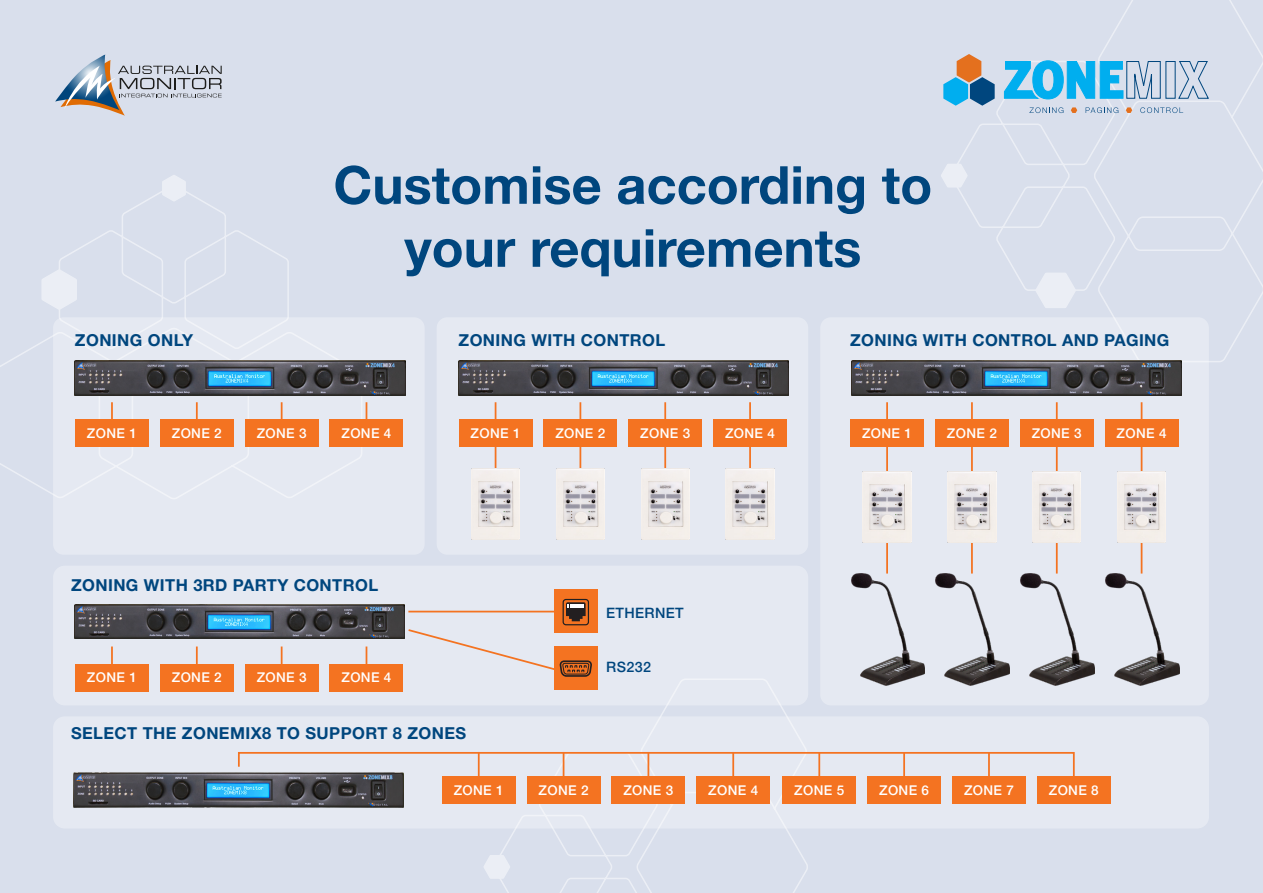
<style>
.page{position:relative;width:1263px;height:893px;background:#d9dfec}
.page>*{position:absolute;margin:0;border:0;box-sizing:border-box;transform-origin:0 0}
.t1{font:700 52.5px/63px "Helvetica Neue LT Pro";color:#00467e;text-align:center}
.t2{font:700 16.5px "Helvetica Neue LT Pro";letter-spacing:.025em;color:#00467e}
.t3{font:500 14.4px "Helvetica Neue LT Pro";letter-spacing:.025em;color:#00467e}
.t4{font:500 13.5px "Helvetica Neue LT Pro";letter-spacing:.025em;color:#fff}
</style>
<div class="page">
<svg style="left:0;top:192px;width:289px;height:303px"></svg>
<svg style="left:41px;top:268px;width:37px;height:43px"></svg>
<svg style="left:161px;top:175px;width:26px;height:28px"></svg>
<svg style="left:55px;top:55px;width:167px;height:61px"></svg>
<svg style="left:957px;top:0;width:306px;height:362px"></svg>
<svg style="left:941px;top:163px;width:28px;height:25px"></svg>
<svg style="left:1003px;top:60px;width:260px;height:249px"></svg>
<svg style="left:943px;top:54px;width:52px;height:52px"></svg>
<div style="left:53px;top:566px;width:755px;height:139px;background:#e5e9f2;border-radius:12px"></div>
<div style="left:53px;top:716px;width:1156px;height:112px;background:#e5e9f2;border-radius:12px"></div>
<div style="left:554px;top:647px;width:43px;height:43px;background:#f47321"></div>
<div style="left:554px;top:589px;width:43px;height:44px;background:#f47321"></div>
<div style="left:563px;top:599px;width:26px;height:26px;border:1px solid #231f20;border-radius:3px"></div>
<svg style="left:566px;top:602px;width:20px;height:19px"></svg>
<div style="left:53px;top:317px;width:372px;height:238px;background:#e5e9f2;border-radius:11px"></div>
<div style="left:75px;top:420px;width:74px;height:27px;background:#f47321"></div>
<div style="left:160px;top:420px;width:74px;height:27px;background:#f47321"></div>
<div style="left:245px;top:420px;width:74px;height:27px;background:#f47321"></div>
<div style="left:329px;top:420px;width:74px;height:27px;background:#f47321"></div>
<div style="left:1037px;top:777px;width:74px;height:27px;background:#f47321"></div>
<div style="left:75px;top:664px;width:74px;height:27px;background:#f47321"></div>
<div style="left:160px;top:664px;width:74px;height:27px;background:#f47321"></div>
<div style="left:245px;top:664px;width:74px;height:27px;background:#f47321"></div>
<div style="left:329px;top:664px;width:74px;height:27px;background:#f47321"></div>
<hr style="left:111px;top:402px;width:2px;height:22px;background:#f47321">
<hr style="left:111px;top:646px;width:2px;height:23px;background:#f47321">
<hr style="left:196px;top:402px;width:2px;height:22px;background:#f47321">
<hr style="left:196px;top:646px;width:2px;height:23px;background:#f47321">
<hr style="left:281px;top:402px;width:2px;height:22px;background:#f47321">
<hr style="left:281px;top:646px;width:2px;height:23px;background:#f47321">
<svg style="left:366px;top:402px;width:1px;height:18px"></svg>
<svg style="left:366px;top:646px;width:1px;height:18px"></svg>
<hr style="left:408px;top:611px;width:147px;height:1px;background:#f47321">
<div style="left:437px;top:317px;width:371px;height:238px;background:#e5e9f2;border-radius:11px"></div>
<hr style="left:495px;top:402px;width:1px;height:71px;background:#f47321">
<hr style="left:579px;top:402px;width:2px;height:71px;background:#f47321">
<hr style="left:664px;top:402px;width:2px;height:71px;background:#f47321">
<hr style="left:749px;top:402px;width:2px;height:71px;background:#f47321">
<div style="left:459px;top:420px;width:73px;height:27px;background:#f47321"></div>
<div style="left:543px;top:420px;width:74px;height:27px;background:#f47321"></div>
<div style="left:628px;top:420px;width:74px;height:27px;background:#f47321"></div>
<div style="left:713px;top:420px;width:74px;height:27px;background:#f47321"></div>
<div style="left:820px;top:317px;width:389px;height:388px;background:#e5e9f2;border-radius:11px"></div>
<hr style="left:886px;top:402px;width:2px;height:172px;background:#f47321">
<hr style="left:971px;top:402px;width:2px;height:172px;background:#f47321">
<hr style="left:1056px;top:402px;width:2px;height:172px;background:#f47321">
<hr style="left:1141px;top:402px;width:1px;height:172px;background:#f47321">
<div style="left:850px;top:420px;width:74px;height:27px;background:#f47321"></div>
<div style="left:935px;top:420px;width:74px;height:27px;background:#f47321"></div>
<div style="left:1020px;top:420px;width:74px;height:27px;background:#f47321"></div>
<div style="left:1104px;top:420px;width:74px;height:27px;background:#f47321"></div>
<svg style="left:238px;top:751px;width:837px;height:142px"></svg>
<svg style="left:408px;top:629px;width:184px;height:48px"></svg>
<img style="left:471px;top:468px;width:49px;height:72px">
<img style="left:556px;top:468px;width:48px;height:72px">
<img style="left:641px;top:468px;width:48px;height:72px">
<img style="left:726px;top:468px;width:48px;height:72px">
<img style="left:863px;top:471px;width:48px;height:72px">
<img style="left:948px;top:471px;width:48px;height:72px">
<img style="left:1033px;top:471px;width:48px;height:72px">
<img style="left:1117px;top:471px;width:49px;height:72px">
<img style="left:851px;top:574px;width:74px;height:111px">
<img style="left:936px;top:574px;width:74px;height:111px">
<img style="left:1021px;top:574px;width:74px;height:111px">
<img style="left:1105px;top:574px;width:74px;height:111px">
<img style="left:74px;top:772px;width:330px;height:36px">
<img style="left:75px;top:361px;width:330px;height:34px">
<img style="left:459px;top:361px;width:330px;height:34px">
<img style="left:851px;top:361px;width:330px;height:34px">
<img style="left:74px;top:604px;width:330px;height:35px">
<p class="t2" style="left:75px;top:329px;width:120px">ZONING ONLY</p>
<p class="t1" style="left:333px;top:152px;width:600px">Customise according to your requirements</p>
<p class="t2" style="left:459px;top:329px;width:208px">ZONING WITH CONTROL</p>
<p class="t2" style="left:850px;top:329px;width:321px">ZONING WITH CONTROL AND PAGING</p>
<p class="t4" style="left:87px;top:425px;width:51px">ZONE 1</p>
<p class="t4" style="left:172px;top:425px;width:51px">ZONE 2</p>
<p class="t4" style="left:257px;top:425px;width:51px">ZONE 3</p>
<p class="t4" style="left:341px;top:425px;width:51px">ZONE 4</p>
<p class="t4" style="left:471px;top:425px;width:51px">ZONE 1</p>
<p class="t4" style="left:555px;top:425px;width:51px">ZONE 2</p>
<p class="t4" style="left:640px;top:425px;width:51px">ZONE 3</p>
<p class="t4" style="left:725px;top:425px;width:51px">ZONE 4</p>
<p class="t4" style="left:862px;top:425px;width:51px">ZONE 1</p>
<p class="t4" style="left:947px;top:425px;width:51px">ZONE 2</p>
<p class="t4" style="left:1032px;top:425px;width:51px">ZONE 3</p>
<p class="t4" style="left:1116px;top:425px;width:51px">ZONE 4</p>
<p class="t2" style="left:71px;top:575px;width:309px">ZONING WITH 3RD PARTY CONTROL</p>
<p class="t4" style="left:87px;top:669px;width:51px">ZONE 1</p>
<p class="t4" style="left:172px;top:669px;width:51px">ZONE 2</p>
<p class="t4" style="left:257px;top:669px;width:51px">ZONE 3</p>
<p class="t4" style="left:341px;top:669px;width:51px">ZONE 4</p>
<p class="t2" style="left:71px;top:723px;width:397px">SELECT THE ZONEMIX8 TO SUPPORT 8 ZONES</p>
<p class="t3" style="left:606px;top:604px;width:79px">ETHERNET</p>
<p class="t3" style="left:606px;top:659px;width:46px">RS232</p>
<p class="t4" style="left:454px;top:782px;width:51px">ZONE 1</p>
<p class="t4" style="left:539px;top:782px;width:51px">ZONE 2</p>
<p class="t4" style="left:623px;top:782px;width:51px">ZONE 3</p>
<p class="t4" style="left:708px;top:782px;width:51px">ZONE 4</p>
<p class="t4" style="left:794px;top:782px;width:51px">ZONE 5</p>
<p class="t4" style="left:879px;top:782px;width:51px">ZONE 6</p>
<p class="t4" style="left:964px;top:782px;width:51px">ZONE 7</p>
<p class="t4" style="left:1049px;top:782px;width:51px">ZONE 8</p>
</div>
